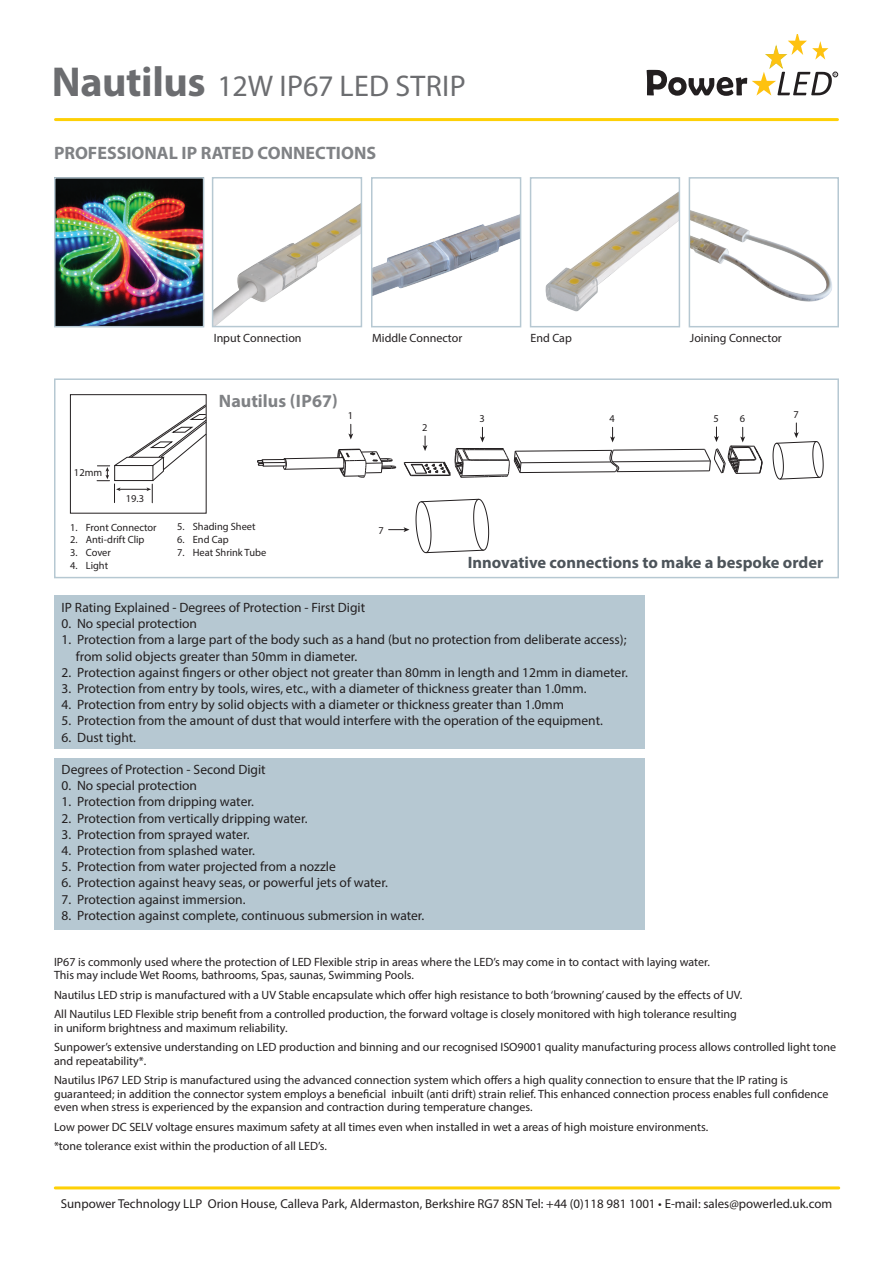
<style>
.page{position:relative;width:893px;height:1263px;background:#fff}
.page>*{position:absolute;margin:0;border:0;box-sizing:border-box;transform-origin:0 0}
.t1{font:30px "Myriad Pro";letter-spacing:.01em;color:#6c6d70}
.t2{font:700 18px "Myriad Pro";color:#808285}
.t3{font:700 16.5px "Myriad Pro";color:#4d545a}
.t4{font:13.5px/16.2px "Myriad Pro";color:#231f20}
.t5{font:12.9px "Myriad Pro";color:#231f20}
.t6{font:12px/19.5px "Myriad Pro";color:#231f20}
.t7{font:10.5px "Myriad Pro";color:#231f20}
.t8{font:3.6px "Helvetica Neue";color:#231f20}
.s1{font-weight:700;font-size:42px}
</style>
<div class="page">
<img style="left:215px;top:204px;width:144px;height:120px">
<div style="left:212px;top:177px;width:150px;height:150px;border:2px solid #b6c8d2"></div>
<img style="left:374px;top:215px;width:144px;height:81px">
<div style="left:371px;top:177px;width:150px;height:150px;border:2px solid #b6c8d2"></div>
<img style="left:545px;top:193px;width:132px;height:119px">
<div style="left:530px;top:177px;width:150px;height:150px;border:2px solid #b6c8d2"></div>
<img style="left:692px;top:211px;width:140px;height:91px">
<div style="left:689px;top:177px;width:150px;height:150px;border:2px solid #b6c8d2"></div>
<img style="left:57px;top:180px;width:144px;height:144px">
<div style="left:54px;top:177px;width:150px;height:150px;border:2px solid #b6c8d2"></div>
<svg style="left:647px;top:34px;width:191px;height:62px"></svg>
<hr style="left:56px;top:118px;width:781px;height:3px;background:#fed006">
<div style="left:54px;top:595px;width:590px;height:154px;background:#b6c8d2"></div>
<div style="left:54px;top:758px;width:590px;height:172px;background:#b6c8d2"></div>
<hr style="left:55px;top:1186px;width:784px;height:3px;background:#fed006">
<div style="left:70px;top:394px;width:136px;height:119px;border:1px solid #231f20"></div>
<svg style="left:416px;top:499px;width:73px;height:54px"></svg>
<svg style="left:257px;top:449px;width:139px;height:29px"></svg>
<svg style="left:348px;top:424px;width:5px;height:15px"></svg>
<svg style="left:404px;top:427px;width:358px;height:51px"></svg>
<svg style="left:773px;top:423px;width:51px;height:56px"></svg>
<svg style="left:389px;top:527px;width:20px;height:5px"></svg>
<svg style="left:97px;top:404px;width:110px;height:99px"></svg>
<div style="left:54px;top:378px;width:785px;height:200px;border:2px solid #b6c8d2"></div>
<h1 class="t1" style="left:52px;top:67px;width:415px"><span class="s1">Nautilus</span> 12W IP67 LED STRIP</h1>
<p class="t8" style="left:834px;top:72px;width:4px">R</p>
<h2 class="t2" style="left:54px;top:141px;width:324px">PROFESSIONAL IP RATED CONNECTIONS</h2>
<p class="t6" style="left:214px;top:328px;width:89px">Input Connection</p>
<p class="t6" style="left:372px;top:328px;width:92px">Middle Connector</p>
<p class="t6" style="left:530px;top:328px;width:43px">End Cap</p>
<p class="t6" style="left:690px;top:328px;width:93px">Joining Connector</p>
<p class="t7" style="left:74px;top:466px;width:30px">12mm</p>
<p class="t7" style="left:126px;top:492px;width:20px">19.3</p>
<p class="t7" style="left:70px;top:521px;width:88px">1. Front Connector</p>
<p class="t7" style="left:70px;top:533px;width:76px">2. Anti-drift Clip</p>
<p class="t7" style="left:70px;top:546px;width:42px">3. Cover</p>
<p class="t7" style="left:70px;top:558px;width:39px">4. Light</p>
<h2 class="t2" style="left:219px;top:389px;width:121px">Nautilus (IP67)</h2>
<p class="t7" style="left:348px;top:409px;width:7px">1</p>
<p class="t7" style="left:177px;top:520px;width:80px">5. Shading Sheet</p>
<p class="t7" style="left:177px;top:533px;width:53px">6. End Cap</p>
<p class="t7" style="left:177px;top:546px;width:90px">7. Heat Shrink Tube</p>
<p class="t7" style="left:379px;top:524px;width:7px">7</p>
<p class="t7" style="left:422px;top:421px;width:7px">2</p>
<p class="t7" style="left:479px;top:412px;width:7px">3</p>
<p class="t7" style="left:610px;top:412px;width:7px">4</p>
<p class="t7" style="left:713px;top:412px;width:7px">5</p>
<p class="t7" style="left:740px;top:412px;width:7px">6</p>
<p class="t7" style="left:793px;top:408px;width:7px">7</p>
<h3 class="t3" style="left:468px;top:551px;width:357px">Innovative connections to make a bespoke order</h3>
<p class="t4" style="left:62px;top:599px;width:305px">IP Rating Explained - Degrees of Protection - First Digit</p>
<p class="t4" style="left:62px;top:615px;width:137px">0. No special protection</p>
<p class="t4" style="left:76px;top:631px;width:552px;text-indent:-14px">1. Protection from a large part of the body such as a hand (but no protection from deliberate access); from solid objects greater than 50mm in diameter.</p>
<p class="t4" style="left:62px;top:664px;width:568px">2. Protection against fingers or other object not greater than 80mm in length and 12mm in diameter.</p>
<p class="t4" style="left:62px;top:680px;width:526px">3. Protection from entry by tools, wires, etc., with a diameter of thickness greater than 1.0mm.</p>
<p class="t4" style="left:62px;top:696px;width:504px">4. Protection from entry by solid objects with a diameter or thickness greater than 1.0mm</p>
<p class="t4" style="left:62px;top:712px;width:543px">5. Protection from the amount of dust that would interfere with the operation of the equipment.</p>
<p class="t4" style="left:62px;top:729px;width:76px">6. Dust tight.</p>
<p class="t4" style="left:62px;top:761px;width:206px">Degrees of Protection - Second Digit</p>
<p class="t4" style="left:62px;top:777px;width:137px">0. No special protection</p>
<p class="t4" style="left:62px;top:793px;width:194px">1. Protection from dripping water.</p>
<p class="t4" style="left:62px;top:810px;width:247px">2. Protection from vertically dripping water.</p>
<p class="t4" style="left:62px;top:826px;width:189px">3. Protection from sprayed water.</p>
<p class="t4" style="left:62px;top:842px;width:195px">4. Protection from splashed water.</p>
<p class="t4" style="left:62px;top:858px;width:276px">5. Protection from water projected from a nozzle</p>
<p class="t4" style="left:62px;top:874px;width:328px">6. Protection against heavy seas, or powerful jets of water.</p>
<p class="t4" style="left:62px;top:891px;width:185px">7. Protection against immersion.</p>
<p class="t4" style="left:62px;top:907px;width:364px">8. Protection against complete, continuous submersion in water.</p>
<p class="t6" style="left:54px;top:955px;width:657px;line-height:13.5px">IP67 is commonly used where the protection of LED Flexible strip in areas where the LED’s may come in to contact with laying water.<br>This may include Wet Rooms, bathrooms, Spas, saunas, Swimming Pools.</p>
<p class="t6" style="left:54px;top:985px;width:690px">Nautilus LED strip is manufactured with a UV Stable encapsulate which offer high resistance to both ‘browning’ caused by the effects of UV.<br>All Nautilus LED Flexible strip benefit from a controlled production, the forward voltage is closely monitored with high tolerance resulting</p>
<p class="t6" style="left:54px;top:1018px;width:783px">in uniform brightness and maximum reliability.<br>Sunpower’s extensive understanding on LED production and binning and our recognised ISO9001 quality manufacturing process allows controlled light tone</p>
<p class="t6" style="left:54px;top:1051px;width:736px">and repeatability*.<br>Nautilus IP67 LED Strip is manufactured using the advanced connection system which offers a high quality connection to ensure that the IP rating is</p>
<p class="t6" style="left:54px;top:1087px;width:776px;line-height:13.5px">guaranteed; in addition the connector system employs a beneficial inbuilt (anti drift) strain relief. This enhanced connection process enables full confidence even when stress is experienced by the expansion and contraction during temperature changes.</p>
<p class="t6" style="left:54px;top:1117px;width:656px">Low power DC SELV voltage ensures maximum safety at all times even when installed in wet a areas of high moisture environments. *tone tolerance exist within the production of all LED’s.</p>
<p class="t5" style="left:61px;top:1196px;width:773px">Sunpower Technology LLP Orion House, Calleva Park, Aldermaston, Berkshire RG7 8SN Tel: +44 (0)118 981 1001 • E-mail: sales@powerled.uk.com</p>
</div>
